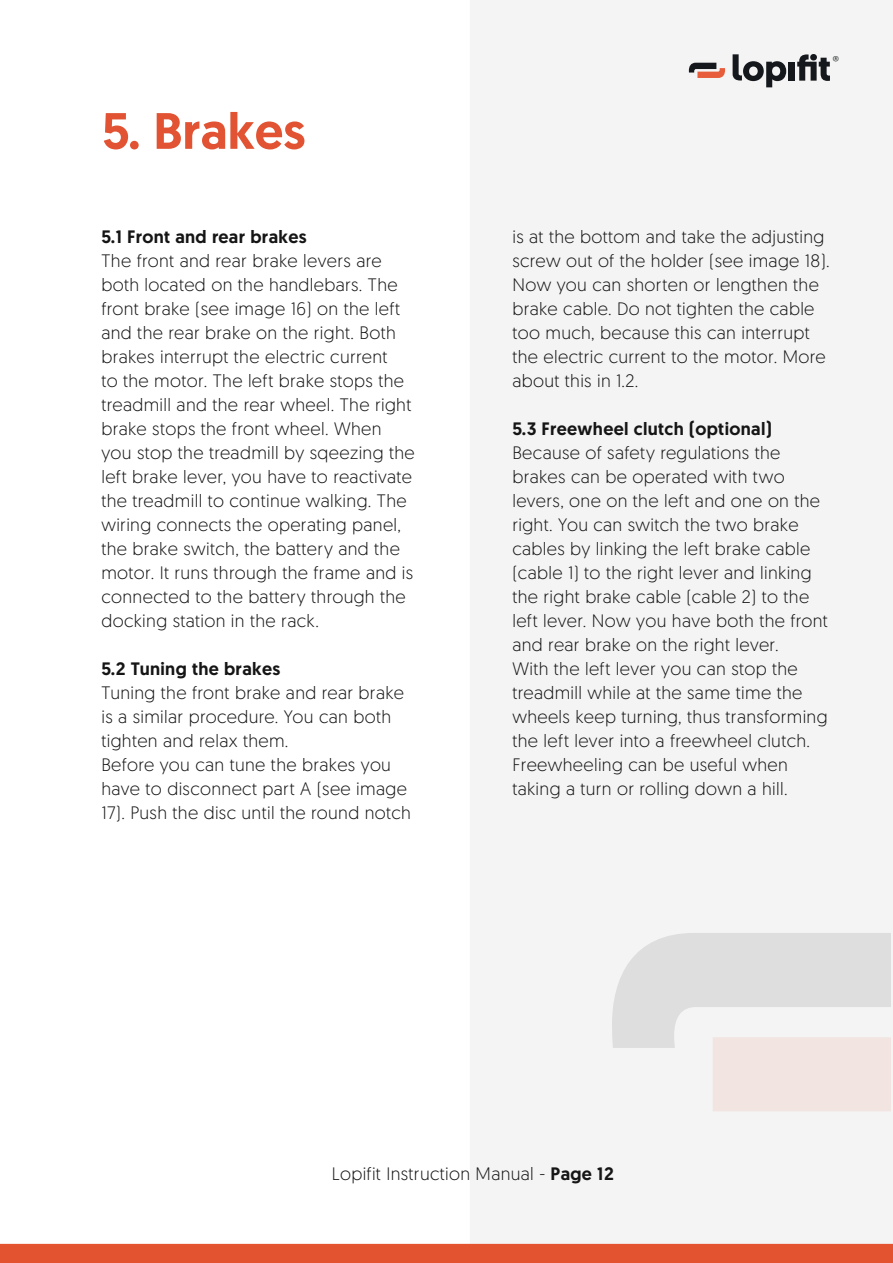
<style>
.page{position:relative;width:893px;height:1263px;background:#fff}
.page>*{position:absolute;margin:0;border:0;box-sizing:border-box;transform-origin:0 0}
.Titel{font:500 51px "Geomanist";color:#e15332}
.Tekst{font:300 18px/24px "Geomanist";letter-spacing:.02em;color:#151515}
.Tekst-2{font:500 18px "Geomanist";letter-spacing:.02em;color:#151515}
.t1{font:300 13.5px "Geomanist";color:#292d2f}
.s1{font-weight:500}
</style>
<div class="page">
<div style="left:470px;top:0;width:423px;height:1263px;background:#f4f4f4"></div>
<div style="left:0;top:1244px;width:893px;height:19px;background:#e35330"></div>
<div style="left:789px;top:62px;width:6px;height:19px;background:#15181c"></div>
<svg style="left:797px;top:54px;width:33px;height:27px"></svg>
<svg style="left:733px;top:54px;width:53px;height:33px"></svg>
<svg style="left:689px;top:63px;width:36px;height:15px"></svg>
<svg style="left:612px;top:933px;width:279px;height:178px"></svg>
<p class="Titel" style="left:102px;top:97px;width:205px">5. Brakes</p>
<p class="Tekst-2" style="left:101px;top:225px;width:207px">5.1 Front and rear brakes</p>
<p class="Tekst" style="left:101px;top:248px;width:315px">The front and rear brake levers are both located on the handlebars. The front brake (see image 16) on the left and the rear brake on the right. Both brakes interrupt the electric current<br>to the motor. The left brake stops the treadmill and the rear wheel. The right brake stops the front wheel. When you stop the treadmill by sqeezing the left brake lever, you have to reactivate the treadmill to continue walking. The wiring connects the operating panel, the brake switch, the battery and the motor. It runs through the frame and is connected to the battery through the docking station in the rack.</p>
<p class="Tekst-2" style="left:101px;top:657px;width:181px">5.2 Tuning the brakes</p>
<p class="Tekst" style="left:101px;top:680px;width:304px">Tuning the front brake and rear brake is a similar procedure. You can both tighten and relax them.</p>
<p class="Tekst" style="left:101px;top:752px;width:311px">Before you can tune the brakes you have to disconnect part A (see image<br>17). Push the disc until the round notch</p>
<p class="t1" style="left:833px;top:52px;width:8px">®</p>
<p class="Tekst" style="left:512px;top:224px;width:319px">is at the bottom and take the adjusting screw out of the holder (see image 18).<br>Now you can shorten or lengthen the brake cable. Do not tighten the cable too much, because this can interrupt the electric current to the motor. More about this in 1.2.</p>
<p class="Tekst-2" style="left:512px;top:417px;width:261px">5.3 Freewheel clutch (optional)</p>
<p class="Tekst" style="left:512px;top:440px;width:317px">Because of safety regulations the brakes can be operated with two levers, one on the left and one on the right. You can switch the two brake cables by linking the left brake cable (cable 1) to the right lever and linking the right brake cable (cable 2) to the left lever. Now you have both the front and rear brake on the right lever.</p>
<p class="Tekst" style="left:512px;top:656px;width:317px">With the left lever you can stop the treadmill while at the same time the wheels keep turning, thus transforming the left lever into a freewheel clutch.<br>Freewheeling can be useful when taking a turn or rolling down a hill.</p>
<p class="Tekst" style="left:332px;top:1161px;width:284px">Lopifit Instruction Manual - <span class="s1">Page 12</span></p>
</div>
